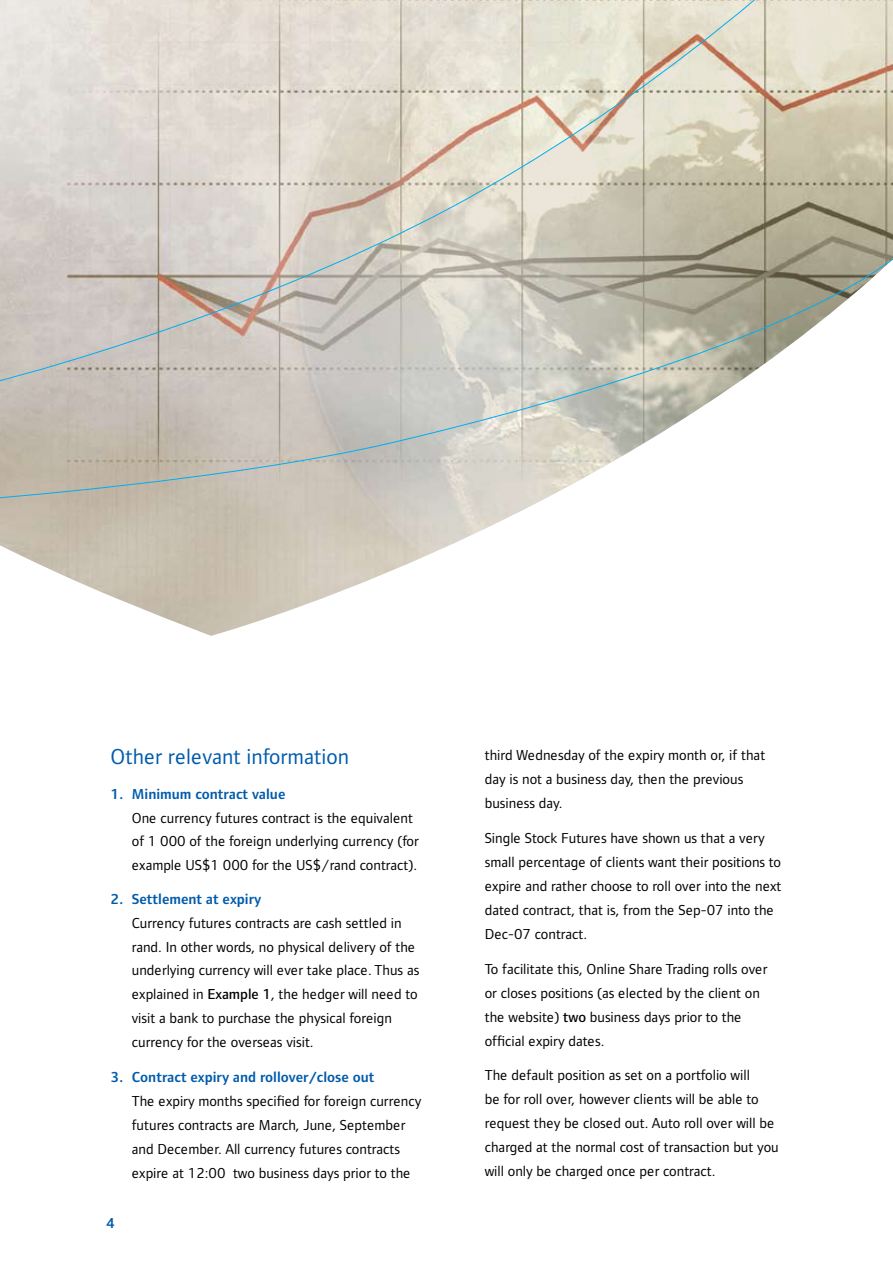
<style>
.page{position:relative;width:893px;height:1263px;background:#fff}
.page>*{position:absolute;margin:0;border:0;box-sizing:border-box;transform-origin:0 0}
.t1{font:22.5px "Standard Bank";color:#005bab}
.t2{font:15px/24px "Standard Bank";color:#000}
.t3{font:600 15px "Standard Bank";color:#005bab}
.s1{font-weight:500}
</style>
<div class="page">
<img style="left:0;top:500px;width:542px;height:136px">
<svg style="left:0;top:0;width:892px;height:500px;background:#d4cfc4"></svg>
<svg style="left:892px;top:0;width:1px;height:260px"></svg>
<h1 class="t1" style="left:111px;top:745px;width:240px">Other relevant information</h1>
<p class="t3" style="left:111px;top:786px;width:176px">1. Minimum contract value</p>
<p class="t2" style="left:132px;top:806px;width:289px">One currency futures contract is the equivalent of 1 000 of the foreign underlying currency (for example US$1 000 for the US$/rand contract).</p>
<p class="t3" style="left:111px;top:892px;width:152px">2. Settlement at expiry</p>
<p class="t2" style="left:132px;top:911px;width:289px">Currency futures contracts are cash settled in rand. In other words, no physical delivery of the underlying currency will ever take place. Thus as explained in <span class="s1">Example 1</span>, the hedger will need to visit a bank to purchase the physical foreign currency for the overseas visit.</p>
<p class="t3" style="left:111px;top:1069px;width:265px">3. Contract expiry and rollover/close out</p>
<p class="t2" style="left:132px;top:1089px;width:291px">The expiry months specified for foreign currency futures contracts are March, June, September and December. All currency futures contracts expire at 12:00 two business days prior to the</p>
<p class="t3" style="left:106px;top:1215px;width:10px">4</p>
<p class="t2" style="left:485px;top:743px;width:282px">third Wednesday of the expiry month or, if that day is not a business day, then the previous business day.</p>
<p class="t2" style="left:485px;top:826px;width:298px">Single Stock Futures have shown us that a very small percentage of clients want their positions to expire and rather choose to roll over into the next dated contract, that is, from the Sep-07 into the Dec-07 contract.</p>
<p class="t2" style="left:485px;top:957px;width:284px">To facilitate this, Online Share Trading rolls over or closes positions (as elected by the client on the website) <span class="s1">two</span> business days prior to the official expiry dates.</p>
<p class="t2" style="left:485px;top:1063px;width:296px">The default position as set on a portfolio will<br>be for roll over, however clients will be able to request they be closed out. Auto roll over will be charged at the normal cost of transaction but you will only be charged once per contract.</p>
</div>
